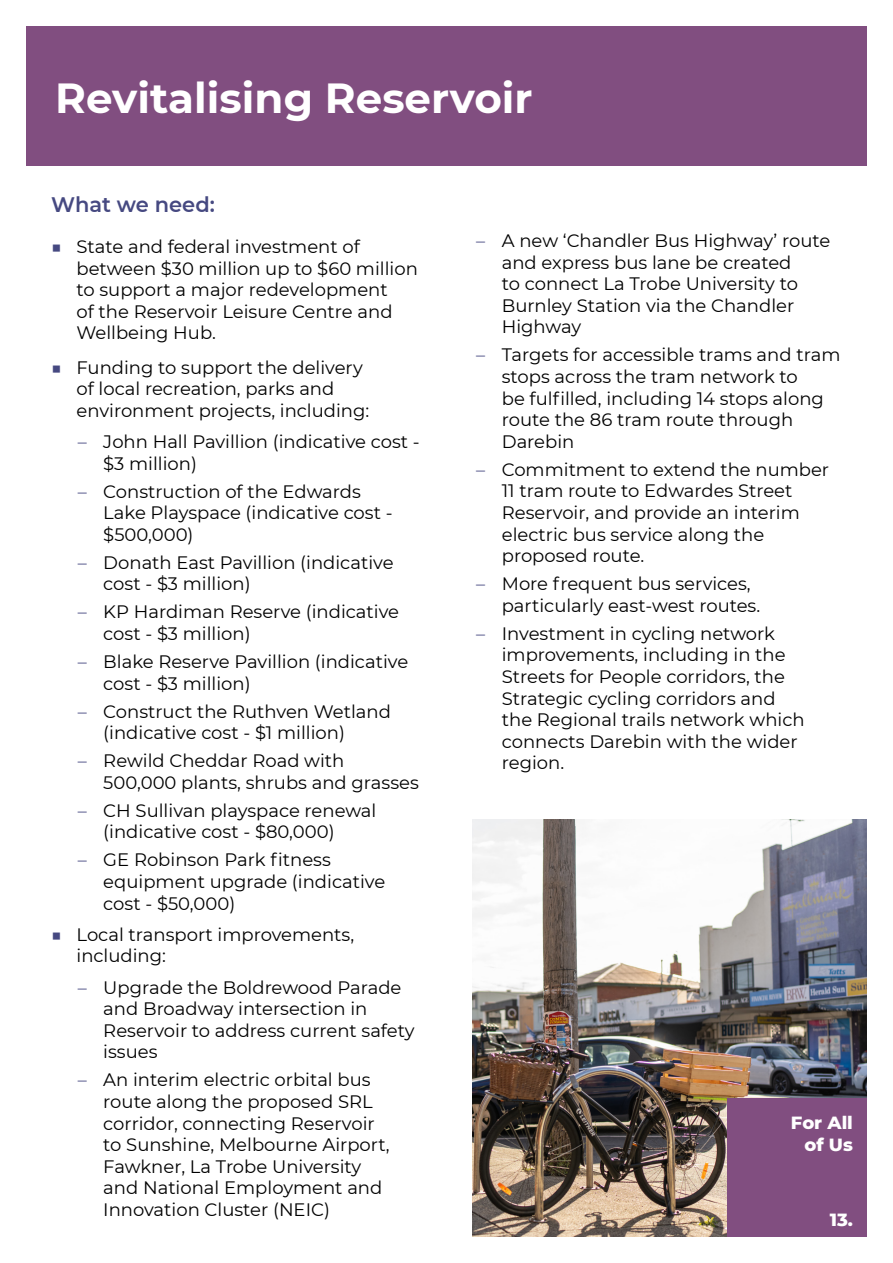
<style>
.page{position:relative;width:893px;height:1263px;background:#fff}
.page>*{position:absolute;margin:0;border:0;box-sizing:border-box;transform-origin:0 0}
.Page_Header{font:700 42px "Montserrat";color:#fff}
.What_We_Need{font:600 21px "Montserrat";color:#464981}
.t1{font:18px/21.6px "Montserrat";color:#000}
.t2{font:800 18px/21.6px "Montserrat";color:#fff;text-align:right}
.s1{color:#464981}
</style>
<div class="page">
<img style="left:472px;top:819px;width:395px;height:418px">
<div style="left:727px;top:1098px;width:140px;height:140px;background:#814e80"></div>
<div style="left:26px;top:26px;width:841px;height:140px;background:#814e80"></div>
<div style="left:0;top:1237px;width:893px;height:26px;background:#fff"></div>
<p class="Page_Header" style="left:55px;top:67px;width:479px">Revitalising Reservoir</p>
<p class="What_We_Need" style="left:51px;top:190px;width:165px">What we need:</p>
<p class="t1" style="left:77px;top:235px;width:343px;text-indent:-26px"><span class="s1">■</span> State and federal investment of between $30 million up to $60 million to support a major redevelopment<br>of the Reservoir Leisure Centre and<br>Wellbeing Hub.</p>
<p class="t1" style="left:77px;top:356px;width:294px;text-indent:-26px"><span class="s1">■</span> Funding to support the delivery of local recreation, parks and environment projects, including:</p>
<p class="t1" style="left:103px;top:430px;width:318px;text-indent:-26px"><span class="s1">–</span> John Hall Pavillion (indicative cost - $3 million)</p>
<p class="t1" style="left:103px;top:480px;width:291px;text-indent:-26px"><span class="s1">–</span> Construction of the Edwards<br>Lake Playspace (indicative cost - $500,000)</p>
<p class="t1" style="left:103px;top:551px;width:292px;text-indent:-26px"><span class="s1">–</span> Donath East Pavillion (indicative cost - $3 million)</p>
<p class="t1" style="left:103px;top:601px;width:297px;text-indent:-26px"><span class="s1">–</span> KP Hardiman Reserve (indicative cost - $3 million)</p>
<p class="t1" style="left:103px;top:650px;width:306px;text-indent:-26px"><span class="s1">–</span> Blake Reserve Pavillion (indicative cost - $3 million)</p>
<p class="t1" style="left:103px;top:700px;width:289px;text-indent:-26px"><span class="s1">–</span> Construct the Ruthven Wetland (indicative cost - $1 million)</p>
<p class="t1" style="left:103px;top:749px;width:317px;text-indent:-26px"><span class="s1">–</span> Rewild Cheddar Road with<br>500,000 plants, shrubs and grasses</p>
<p class="t1" style="left:103px;top:799px;width:275px;text-indent:-26px"><span class="s1">–</span> CH Sullivan playspace renewal (indicative cost - $80,000)</p>
<p class="t1" style="left:103px;top:848px;width:283px;text-indent:-26px"><span class="s1">–</span> GE Robinson Park fitness equipment upgrade (indicative cost - $50,000)</p>
<p class="t1" style="left:77px;top:923px;width:279px;text-indent:-26px"><span class="s1">■</span> Local transport improvements, including:</p>
<p class="t1" style="left:103px;top:976px;width:313px;text-indent:-26px"><span class="s1">–</span> Upgrade the Boldrewood Parade and Broadway intersection in<br>Reservoir to address current safety issues</p>
<p class="t1" style="left:103px;top:1068px;width:288px;text-indent:-26px"><span class="s1">–</span> An interim electric orbital bus route along the proposed SRL corridor, connecting Reservoir to Sunshine, Melbourne Airport,<br>Fawkner, La Trobe University and National Employment and<br>Innovation Cluster (NEIC)</p>
<p class="t1" style="left:502px;top:229px;width:330px;text-indent:-26px"><span class="s1">–</span> A new ‘Chandler Bus Highway’ route and express bus lane be created<br>to connect La Trobe University to<br>Burnley Station via the Chandler<br>Highway</p>
<p class="t1" style="left:502px;top:344px;width:340px;text-indent:-26px"><span class="s1">–</span> Targets for accessible trams and tram stops across the tram network to<br>be fulfilled, including 14 stops along route the 86 tram route through<br>Darebin</p>
<p class="t1" style="left:502px;top:458px;width:329px;text-indent:-26px"><span class="s1">–</span> Commitment to extend the number<br>11 tram route to Edwardes Street<br>Reservoir, and provide an interim electric bus service along the proposed route.</p>
<p class="t1" style="left:502px;top:572px;width:260px;text-indent:-26px"><span class="s1">–</span> More frequent bus services, particularly east-west routes.</p>
<p class="t1" style="left:502px;top:622px;width:304px;text-indent:-26px"><span class="s1">–</span> Investment in cycling network improvements, including in the<br>Streets for People corridors, the<br>Strategic cycling corridors and the Regional trails network which connects Darebin with the wider region.</p>
<p class="t2" style="left:791px;top:1111px;width:63px">For All of Us</p>
<p class="t2" style="left:830px;top:1208px;width:25px">13.</p>
</div>
